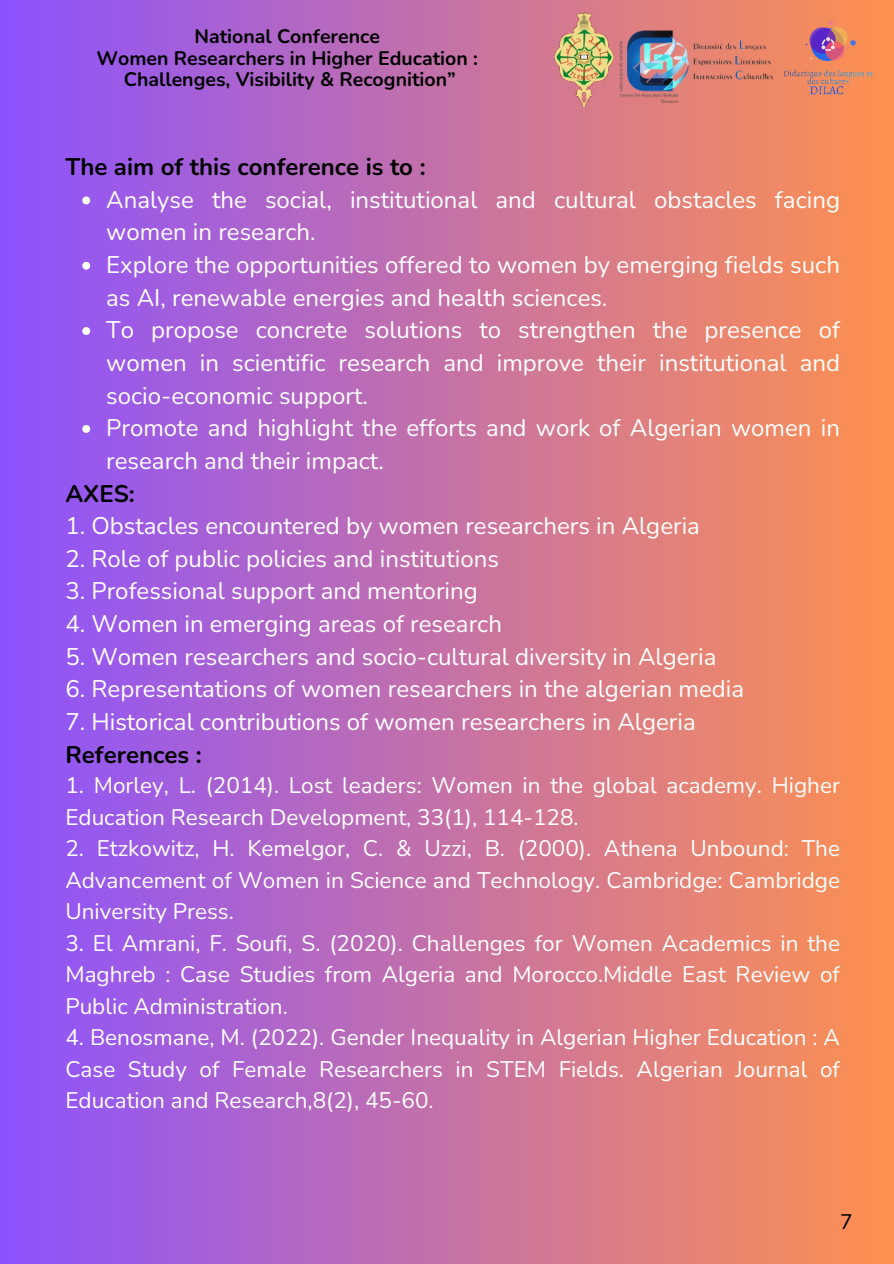
<style>
.page{position:relative;width:894px;height:1264px;background:#fff}
.page>*{position:absolute;margin:0;border:0;box-sizing:border-box;transform-origin:0 0}
.t1{font:24px/32.7px "Nunito";color:#fff}
.t2{font:700 24px "Nunito";color:#000}
.t3{font:22.5px/31.5px "Nunito";color:#fff;text-align:justify}
.t4{font:21px "Nunito";color:#000}
.t5{font:700 19.5px/21.3px "Nunito";color:#000;text-align:center}
.s1{font-weight:700;color:#000}
</style>
<div class="page">
<div style="left:0;top:0;width:893px;height:1263px;background:linear-gradient(to right,#8c52ff,#fe914e)"></div>
<img style="left:548px;top:12px;width:71px;height:94px">
<img style="left:619px;top:26px;width:153px;height:77px">
<img style="left:782px;top:19px;width:94px;height:80px">
<svg style="left:82px;top:196px;width:8px;height:8px"></svg>
<svg style="left:82px;top:262px;width:8px;height:8px"></svg>
<svg style="left:82px;top:327px;width:8px;height:8px"></svg>
<svg style="left:82px;top:425px;width:8px;height:8px"></svg>
<h3 class="t5" style="left:96px;top:26px;width:383px">National Conference<br>Women Researchers in Higher Education :<br>Challenges, Visibility &amp; Recognition”</h3>
<p class="t2" style="left:65px;top:151px;width:361px">The aim of this conference is to :</p>
<p class="t1" style="left:106px;top:183px;width:735px">Analyse the social, institutional and cultural obstacles facing women in research.</p>
<p class="t1" style="left:106px;top:249px;width:735px">Explore the opportunities offered to women by emerging fields such as AI, renewable energies and health sciences.</p>
<h1 class="t1" style="left:106px;top:314px;width:735px;text-align:justify">To propose concrete solutions to strengthen the presence of women in scientific research and improve their institutional and socio-economic support.</h1>
<p class="t1" style="left:106px;top:412px;width:735px">Promote and highlight the efforts and work of Algerian women in research and their impact.</p>
<p class="t2" style="left:65px;top:477px;width:71px">AXES:</p>
<p class="t1" style="left:65px;top:510px;width:636px">1. Obstacles encountered by women researchers in Algeria</p>
<p class="t1" style="left:65px;top:542px;width:435px">2. Role of public policies and institutions</p>
<p class="t1" style="left:65px;top:575px;width:414px">3. Professional support and mentoring</p>
<p class="t1" style="left:65px;top:608px;width:438px">4. Women in emerging areas of research</p>
<p class="t1" style="left:65px;top:640px;width:652px">5. Women researchers and socio-cultural diversity in Algeria</p>
<p class="t1" style="left:65px;top:673px;width:680px">6. Representations of women researchers in the algerian media</p>
<p class="t1" style="left:65px;top:705px;width:631px">7. Historical contributions of women researchers in Algeria<br><span class="s1">References :</span></p>
<p class="t3" style="left:65px;top:770px;width:775px">1. Morley, L. (2014). Lost leaders: Women in the global academy. Higher<br>Education Research Development, 33(1), 114-128.</p>
<p class="t3" style="left:65px;top:833px;width:776px">2. Etzkowitz, H. Kemelgor, C. &amp; Uzzi, B. (2000). Athena Unbound: The Advancement of Women in Science and Technology. Cambridge: Cambridge University Press.</p>
<p class="t3" style="left:65px;top:927px;width:775px">3. El Amrani, F. Soufi, S. (2020). Challenges for Women Academics in the Maghreb : Case Studies from Algeria and Morocco.Middle East Review of Public Administration.</p>
<p class="t3" style="left:65px;top:1022px;width:775px">4. Benosmane, M. (2022). Gender Inequality in Algerian Higher Education : A Case Study of Female Researchers in STEM Fields. Algerian Journal of Education and Research,8(2), 45-60.</p>
<p class="t4" style="left:839px;top:1207px;width:14px">7</p>
</div>
